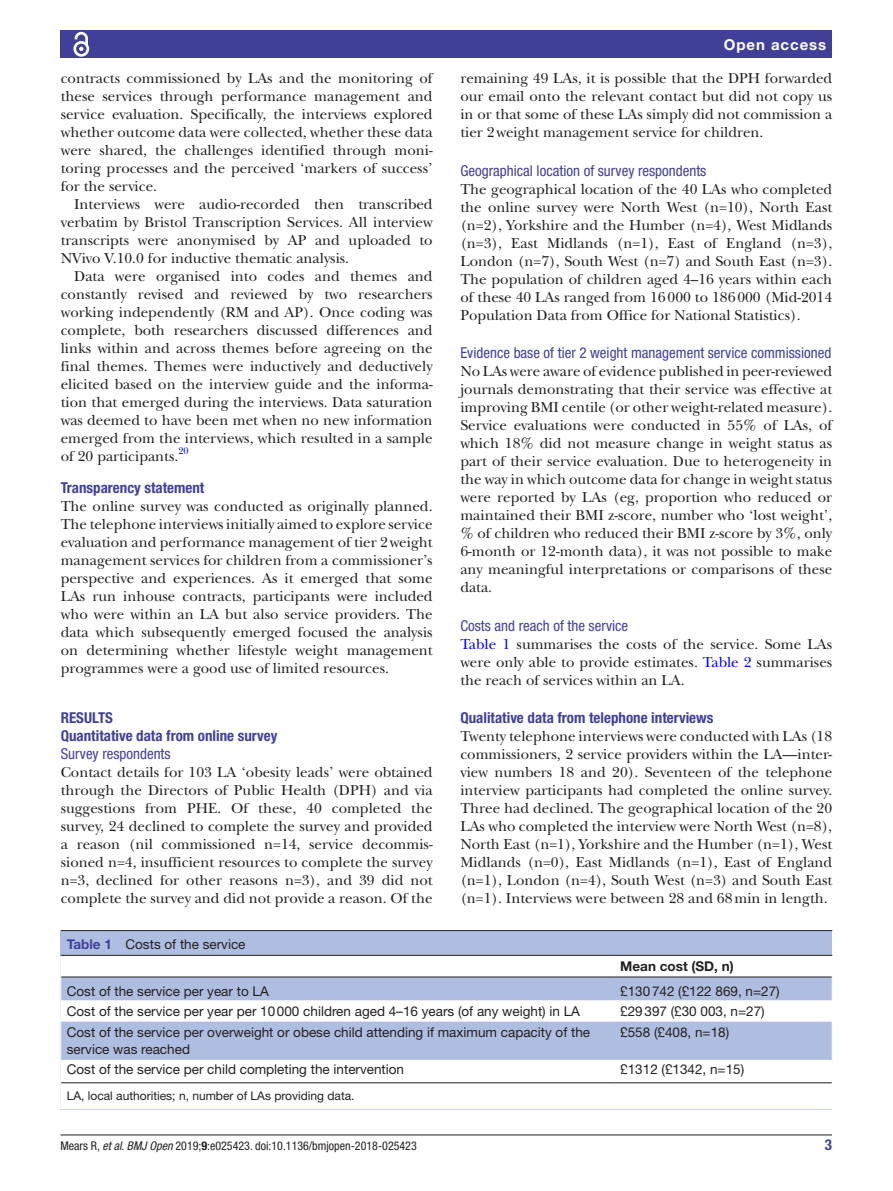
<style>
.page{position:relative;width:893px;height:1191px;background:#fff}
.page>*{position:absolute;margin:0;border:0;box-sizing:border-box;transform-origin:0 0}
.t1{font:15px/18px "New Baskerville";color:#231f20;text-align:justify}
.t2{font:condensed 15px "Helvetica Neue LT Std";color:#414099}
.t3{font:700 condensed 15px/18px "Helvetica Neue LT Std";color:#414099}
.t4{font:700 15px "Helvetica Neue LT Std";letter-spacing:.065em;color:#fff}
.t5{font:13.5px/16.2px "Helvetica Neue LT Std";color:#231f20}
.t6{font:700 13.5px "Helvetica Neue LT Std";color:#231f20}
.t7{font:condensed 12px "Helvetica Neue LT Std";color:#231f20}
.t8{font:12px "Helvetica Neue LT Std";color:#231f20}
.t9{font:9.9px "New Baskerville";color:#00f}
.s1{font-weight:700;color:#414099}
.s2{color:#00f}
.s3{font-style:italic}
.s4{font-weight:700}
</style>
<div class="page">
<hr style="left:61px;top:1134px;width:771px;height:1px;background:#231f20">
<div style="left:61px;top:31px;width:771px;height:27px;background:#414099"></div>
<svg style="left:73px;top:31px;width:17px;height:26px"></svg>
<div style="left:61px;top:931px;width:771px;height:178px;background:#afbde1"></div>
<hr style="left:61px;top:930px;width:771px;height:1px;background:#231f20">
<div style="left:61px;top:956px;width:771px;height:153px;background:#fff"></div>
<svg style="left:61px;top:977px;width:771px;height:82px"></svg>
<hr style="left:61px;top:955px;width:553px;height:1px;background:#231f20">
<hr style="left:61px;top:976px;width:553px;height:1px;background:#231f20">
<hr style="left:614px;top:955px;width:218px;height:1px;background:#231f20">
<hr style="left:614px;top:976px;width:218px;height:1px;background:#231f20">
<hr style="left:614px;top:1082px;width:218px;height:1px;background:#231f20">
<hr style="left:61px;top:1082px;width:553px;height:1px;background:#231f20">
<svg style="left:60px;top:955px;width:1px;height:66px"></svg>
<svg style="left:60px;top:1059px;width:1px;height:50px"></svg>
<hr style="left:67px;top:1099px;width:765px;height:2px;background:#fff">
<p class="t1" style="left:61px;top:69px;width:373px">contracts commissioned by LAs and the monitoring of these services through performance management and service evaluation. Specifically, the interviews explored whether outcome data were collected, whether these data were shared, the challenges identified through moni&shy;toring processes and the perceived ‘markers of success’ for the service.</p>
<p class="t1" style="left:61px;top:195px;width:373px;text-indent:14px">Interviews were audio-recorded then transcribed verbatim by Bristol Transcription Services. All interview transcripts were anonymised by AP and uploaded to NVivo V.10.0 for inductive thematic analysis.</p>
<p class="t1" style="left:61px;top:267px;width:373px;text-indent:14px">Data were organised into codes and themes and constantly revised and reviewed by two researchers working independently (RM and AP). Once coding was complete, both researchers discussed differences and links within and across themes before agreeing on the final themes. Themes were inductively and deductively elicited based on the interview guide and the informa&shy;tion that emerged during the interviews. Data saturation was deemed to have been met when no new information emerged from the interviews, which resulted in a sample of 20 participants.</p>
<p class="t9" style="left:178px;top:445px;width:12px">20</p>
<p class="t3" style="left:61px;top:478px;width:145px">Transparency statement</p>
<p class="t1" style="left:61px;top:497px;width:373px">The online survey was conducted as originally planned.<br>The telephone interviews initially aimed to explore service evaluation and performance management of tier 2weight management services for children from a commissioner’s perspective and experiences. As it emerged that some LAs run inhouse contracts, participants were included who were within an LA but also service providers. The data which subsequently emerged focused the analysis on determining whether lifestyle weight management programmes were a good use of limited resources.</p>
<p class="t3" style="left:61px;top:709px;width:218px">Results<br>Quantitative data from online survey</p>
<p class="t2" style="left:61px;top:745px;width:111px">Survey respondents</p>
<p class="t1" style="left:61px;top:763px;width:373px">Contact details for 103 LA ‘obesity leads’ were obtained through the Directors of Public Health (DPH) and via suggestions from PHE. Of these, 40 completed the survey, 24 declined to complete the survey and provided a reason (nil commissioned n=14, service decommis&shy;sioned n=4, insufficient resources to complete the survey n=3, declined for other reasons n=3), and 39 did not complete the survey and did not provide a reason. Of the</p>
<p class="t5" style="left:67px;top:936px;width:180px"><span class="s1">Table 1</span> Costs of the service</p>
<p class="t4" style="left:724px;top:35px;width:104px">Open access</p>
<p class="t1" style="left:460px;top:69px;width:373px">remaining 49 LAs, it is possible that the DPH forwarded our email onto the relevant contact but did not copy us in or that some of these LAs simply did not commission a tier 2weight management service for children.</p>
<p class="t2" style="left:460px;top:162px;width:247px">Geographical location of survey respondents</p>
<p class="t1" style="left:460px;top:180px;width:373px">The geographical location of the 40 LAs who completed the online survey were North West (n=10), North East (n=2), Yorkshire and the Humber (n=4), West Midlands (n=3), East Midlands (n=1), East of England (n=3), London (n=7), South West (n=7) and South East (n=3).<br>The population of children aged 4–16 years within each of these 40 LAs ranged from 16000 to 186000 (Mid-2014<br>Population Data from Office for National Statistics).</p>
<p class="t2" style="left:460px;top:344px;width:372px">Evidence base of tier 2 weight management service commissioned</p>
<p class="t1" style="left:460px;top:362px;width:373px">No LAs were aware of evidence published in peer-reviewed journals demonstrating that their service was effective at improving BMI centile (or other weight-related measure).<br>Service evaluations were conducted in 55% of LAs, of which 18% did not measure change in weight status as part of their service evaluation. Due to heterogeneity in the way in which outcome data for change in weight status were reported by LAs (eg, proportion who reduced or maintained their BMI z-score, number who ‘lost weight’, % of children who reduced their BMI z-score by 3%, only 6-month or 12-month data), it was not possible to make any meaningful interpretations or comparisons of these data.</p>
<p class="t2" style="left:460px;top:617px;width:169px">Costs and reach of the service</p>
<p class="t1" style="left:460px;top:635px;width:373px"><span class="s2">Table 1</span> summarises the costs of the service. Some LAs were only able to provide estimates. <span class="s2">Table 2</span> summarises the reach of services within an LA.</p>
<p class="t3" style="left:460px;top:709px;width:255px">Qualitative data from telephone interviews</p>
<p class="t1" style="left:460px;top:727px;width:373px">Twenty telephone interviews were conducted with LAs (18 commissioners, 2 service providers within the LA—inter&shy;view numbers 18 and 20). Seventeen of the telephone interview participants had completed the online survey.<br>Three had declined. The geographical location of the 20<br>LAs who completed the interview were North West (n=8), North East (n=1), Yorkshire and the Humber (n=1), West Midlands (n=0), East Midlands (n=1), East of England (n=1), London (n=4), South West (n=3) and South East (n=1). Interviews were between 28 and 68min in length.</p>
<p class="t6" style="left:620px;top:957px;width:115px">Mean cost (SD, n)</p>
<p class="t5" style="left:67px;top:982px;width:204px">Cost of the service per year to LA</p>
<p class="t5" style="left:620px;top:982px;width:161px">£130742 (£122 869, n=27)</p>
<p class="t5" style="left:67px;top:1002px;width:515px">Cost of the service per year per 10000 children aged 4–16 years (of any weight) in LA</p>
<p class="t5" style="left:620px;top:1002px;width:146px">£29397 (£30 003, n=27)</p>
<p class="t5" style="left:67px;top:1024px;width:525px">Cost of the service per overweight or obese child attending if maximum capacity of the service was reached</p>
<p class="t5" style="left:620px;top:1024px;width:110px">£558 (£408, n=18)</p>
<p class="t5" style="left:67px;top:1060px;width:339px">Cost of the service per child completing the intervention</p>
<p class="t5" style="left:620px;top:1060px;width:125px">£1312 (£1342, n=15)</p>
<p class="t8" style="left:67px;top:1089px;width:289px">LA, local authorities; n, number of LAs providing data.</p>
<p class="t7" style="left:61px;top:1138px;width:358px">Mears R, <span class="s3">et al</span>. <span class="s3">BMJ Open</span> 2019;<span class="s4">9</span>:e025423. doi:10.1136/bmjopen-2018-025423</p>
<p class="t3" style="left:825px;top:1135px;width:9px">3</p>
</div>
